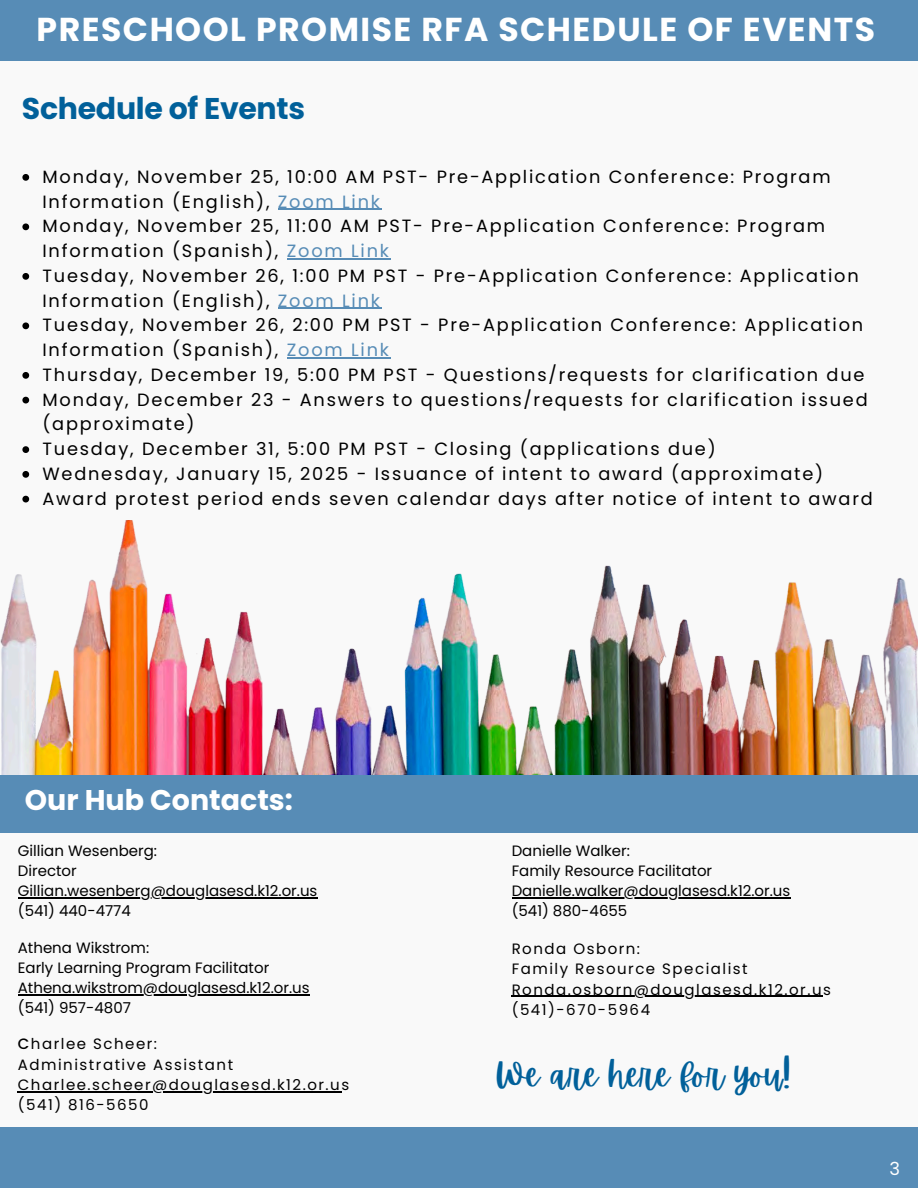
<style>
.page{position:relative;width:918px;height:1188px;background:#f9f9f9}
.page>*{position:absolute;margin:0;border:0;box-sizing:border-box;transform-origin:0 0}
.t1{font:34.5px "Apricots";color:#01609a}
.t2{font:700 33px "Poppins";letter-spacing:.045em;color:#fff}
.t3{font:700 30px "Poppins";letter-spacing:-.01em;color:#01609a}
.t4{font:700 28.5px "Poppins";color:#fff}
.t5{font:18px "Poppins";color:#fff}
.t6{font:17.7px/24.8px "Poppins";letter-spacing:.1em;color:#000}
.t7{font:15px "Poppins";color:#000}
.t8{font:15px "Poppins";letter-spacing:.1em;color:#000}
.s1{color:#578cb6}
.s2{font-weight:500}
</style>
<div class="page">
<div style="left:0;top:0;width:918px;height:61px;background:#578cb6"></div>
<div style="left:0;top:1127px;width:918px;height:61px;background:#578cb6"></div>
<img style="left:0;top:520px;width:918px;height:280px">
<div style="left:1px;top:775px;width:917px;height:57px;background:#578cb6"></div>
<svg style="left:22px;top:174px;width:7px;height:7px"></svg>
<hr style="left:278px;top:209px;width:104px;height:1px;background:#578cb6">
<svg style="left:22px;top:223px;width:7px;height:7px"></svg>
<hr style="left:287px;top:258px;width:104px;height:1px;background:#578cb6">
<svg style="left:22px;top:273px;width:7px;height:7px"></svg>
<hr style="left:278px;top:308px;width:104px;height:1px;background:#578cb6">
<svg style="left:22px;top:322px;width:7px;height:7px"></svg>
<hr style="left:287px;top:357px;width:104px;height:1px;background:#578cb6">
<svg style="left:22px;top:372px;width:7px;height:7px"></svg>
<svg style="left:22px;top:397px;width:7px;height:6px"></svg>
<svg style="left:22px;top:446px;width:7px;height:7px"></svg>
<svg style="left:22px;top:471px;width:7px;height:7px"></svg>
<svg style="left:22px;top:496px;width:7px;height:6px"></svg>
<hr style="left:18px;top:897px;width:299px;height:1px;background:#000">
<hr style="left:18px;top:994px;width:292px;height:1px;background:#000">
<hr style="left:512px;top:897px;width:278px;height:1px;background:#000">
<svg style="left:18px;top:1091px;width:13px;height:1px"></svg>
<hr style="left:31px;top:1091px;width:310px;height:1px;background:#000">
<hr style="left:512px;top:996px;width:311px;height:1px;background:#000">
<h1 class="t2" style="left:37px;top:6px;width:840px">PRESCHOOL PROMISE RFA SCHEDULE OF EVENTS</h1>
<p class="t3" style="left:22px;top:88px;width:285px">Schedule of Events</p>
<h3 class="t6" style="left:42px;top:164px;width:790px">Monday, November 25, 10:00 AM PST- Pre-Application Conference: Program<br>Information (English), <span class="s1">Zoom Link</span></h3>
<p class="t6" style="left:42px;top:214px;width:784px">Monday, November 25, 11:00 AM PST- Pre-Application Conference: Program<br>Information (Spanish), <span class="s1">Zoom Link</span></p>
<p class="t6" style="left:42px;top:263px;width:818px">Tuesday, November 26, 1:00 PM PST - Pre-Application Conference: Application<br>Information (English), <span class="s1">Zoom Link</span></p>
<p class="t6" style="left:42px;top:313px;width:822px">Tuesday, November 26, 2:00 PM PST - Pre-Application Conference: Application<br>Information (Spanish), <span class="s1">Zoom Link</span></p>
<p class="t6" style="left:42px;top:362px;width:824px">Thursday, December 19, 5:00 PM PST - Questions/requests for clarification due</p>
<p class="t6" style="left:42px;top:387px;width:827px">Monday, December 23 - Answers to questions/requests for clarification issued (approximate)</p>
<p class="t6" style="left:42px;top:437px;width:675px">Tuesday, December 31, 5:00 PM PST - Closing (applications due)</p>
<p class="t6" style="left:42px;top:461px;width:782px">Wednesday, January 15, 2025 - Issuance of intent to award (approximate)</p>
<p class="t6" style="left:42px;top:486px;width:832px">Award protest period ends seven calendar days after notice of intent to award</p>
<p class="t4" style="left:25px;top:780px;width:270px">Our Hub Contacts:</p>
<p class="t7" style="left:18px;top:840px;width:141px">Gillian Wesenberg:</p>
<h3 class="t7" style="left:18px;top:860px;width:60px">Director</h3>
<p class="t7" style="left:18px;top:880px;width:301px">Gillian.wesenberg@douglasesd.k12.or.us</p>
<p class="t7" style="left:18px;top:901px;width:115px">(541) 440-4774</p>
<p class="t7" style="left:18px;top:937px;width:133px">Athena Wikstrom:</p>
<p class="t7" style="left:18px;top:957px;width:253px">Early Learning Program Facilitator</p>
<p class="t7" style="left:18px;top:977px;width:293px">Athena.wikstrom@douglasesd.k12.or.us</p>
<p class="t7" style="left:18px;top:998px;width:115px">(541) 957-4807</p>
<p class="t8" style="left:18px;top:1034px;width:141px"><span class="s2">C</span>harlee Scheer:</p>
<p class="t8" style="left:18px;top:1054px;width:217px">Administrative Assistant</p>
<p class="t8" style="left:18px;top:1074px;width:333px">Charlee.scheer@douglasesd.k12.or.us</p>
<p class="t8" style="left:18px;top:1094px;width:132px">(541) 816-5650</p>
<p class="t7" style="left:512px;top:840px;width:120px">Danielle Walker:</p>
<p class="t7" style="left:512px;top:860px;width:202px">Family Resource Facilitator</p>
<p class="t7" style="left:512px;top:880px;width:280px">Danielle.walker@douglasesd.k12.or.us</p>
<p class="t7" style="left:512px;top:901px;width:117px">(541) 880-4655</p>
<p class="t8" style="left:512px;top:938px;width:130px">Ronda Osborn:</p>
<p class="t8" style="left:512px;top:959px;width:238px">Family Resource Specialist</p>
<p class="t8" style="left:512px;top:979px;width:321px">Ronda.osborn@douglasesd.k12.or.us</p>
<p class="t8" style="left:512px;top:999px;width:140px">(541)-670-5964</p>
<p class="t1" style="left:495px;top:1055px;width:297px">We are here for you!</p>
<h2 class="t5" style="left:890px;top:1156px;width:12px">3</h2>
</div>
